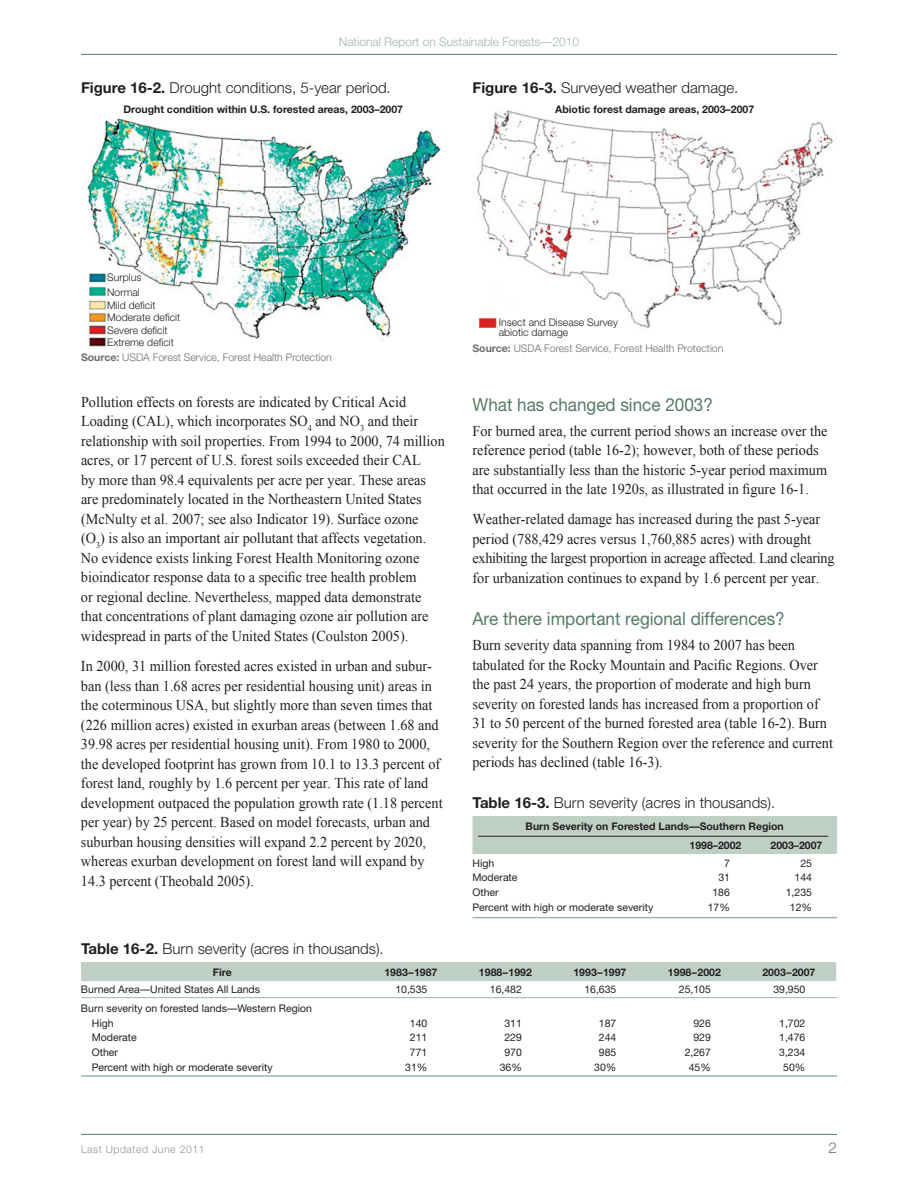
<style>
.page{position:relative;width:918px;height:1188px;background:#fff}
.page>*{position:absolute;margin:0;border:0;box-sizing:border-box;transform-origin:0 0}
.t1{font:18px "Helvetica Neue";color:#557a65;scale:.95 1}
.t2{font:15px/19.5px "Times New Roman";color:#231f20;scale:.95 1}
.t3{font:300 15px "Helvetica Neue";color:#231f20}
.t4{font:300 15px "Helvetica Neue";color:#6c6d70}
.t5{font:300 12px "Helvetica Neue";color:#9eb6a8}
.t6{font:10.5px/14.7px "Helvetica Neue";color:#231f20}
.t7{font:700 10.5px/19px "Helvetica Neue";color:#231f20}
.t8{font:300 10.5px/14px "Helvetica Neue";color:#231f20}
.t9{font:300 10.5px "Helvetica Neue";color:#6c6d70}
.t10{font:300 10.5px "Helvetica Neue";letter-spacing:.05em;color:#939598}
.s1{font-weight:700}
</style>
<div class="page">
<hr style="left:81px;top:54px;width:756px;height:1px;background:#557a65">
<hr style="left:81px;top:1134px;width:756px;height:1px;background:#557a65">
<img style="left:87px;top:118px;width:354px;height:229px">
<img style="left:476px;top:110px;width:357px;height:219px">
<div style="left:81px;top:962px;width:755px;height:19px;background:#bfcfc5"></div>
<hr style="left:81px;top:997px;width:756px;height:1px;background:#9eb6a8">
<hr style="left:81px;top:1075px;width:756px;height:2px;background:#9eb6a8">
<div style="left:472px;top:816px;width:365px;height:38px;background:#bfcfc5"></div>
<hr style="left:478px;top:836px;width:350px;height:1px;background:#231f20">
<hr style="left:472px;top:917px;width:365px;height:1px;background:#9eb6a8">
<p class="t5" style="left:339px;top:35px;width:242px">National Report on Sustainable Forests—2010</p>
<p class="t3" style="left:81px;top:78px;width:311px"><span class="s1">Figure 16-2.</span> Drought conditions, 5-year period.</p>
<p class="t7" style="left:123px;top:99px;width:281px">Drought condition within U.S. forested areas, 2003–2007</p>
<p class="t3" style="left:472px;top:78px;width:267px"><span class="s1">Figure 16-3.</span> Surveyed weather damage.</p>
<p class="t7" style="left:555px;top:99px;width:200px">Abiotic forest damage areas, 2003–2007</p>
<p class="t8" style="left:107px;top:271px;width:50px">Surplus<br>Normal<br>Mild deficit</p>
<p class="t8" style="left:107px;top:311px;width:74px;line-height:12.3px">Moderate deficit<br>Severe deficit<br>Extreme deficit</p>
<p class="t9" style="left:81px;top:350px;width:252px"><span class="s1">Source:</span> USDA Forest Service, Forest Health Protection</p>
<p class="t2" style="left:81px;top:392px;width:384px">Pollution effects on forests are indicated by Critical Acid Loading (CAL), which incorporates SO<sub>4</sub> and NO<sub>3</sub> and their relationship with soil properties. From 1994 to 2000, 74 million acres, or 17 percent of U.S. forest soils exceeded their CAL<br>by more than 98.4 equivalents per acre per year. These areas are predominately located in the Northeastern United States (McNulty et al. 2007; see also Indicator 19). Surface ozone (O<sub>3</sub>) is also an important air pollutant that affects vegetation.<br>No evidence exists linking Forest Health Monitoring ozone bioindicator response data to a specific tree health problem<br>or regional decline. Nevertheless, mapped data demonstrate that concentrations of plant damaging ozone air pollution are widespread in parts of the United States (Coulston 2005).</p>
<p class="t2" style="left:81px;top:656px;width:382px">In 2000, 31 million forested acres existed in urban and subur&shy;ban (less than 1.68 acres per residential housing unit) areas in the coterminous USA, but slightly more than seven times that (226 million acres) existed in exurban areas (between 1.68 and 39.98 acres per residential housing unit). From 1980 to 2000, the developed footprint has grown from 10.1 to 13.3 percent of forest land, roughly by 1.6 percent per year. This rate of land development outpaced the population growth rate (1.18 percent per year) by 25 percent. Based on model forecasts, urban and suburban housing densities will expand 2.2 percent by 2020, whereas exurban development on forest land will expand by 14.3 percent (Theobald 2005).</p>
<p class="t3" style="left:81px;top:940px;width:304px"><span class="s1">Table 16-2.</span> Burn severity (acres in thousands).</p>
<p class="t8" style="left:499px;top:317px;width:121px;line-height:10.5px">Insect and Disease Survey abiotic damage</p>
<p class="t9" style="left:472px;top:342px;width:252px"><span class="s1">Source:</span> USDA Forest Service, Forest Health Protection</p>
<p class="t1" style="left:472px;top:393px;width:255px">What has changed since 2003?</p>
<p class="t2" style="left:472px;top:421px;width:375px">For burned area, the current period shows an increase over the reference period (table 16-2); however, both of these periods are substantially less than the historic 5-year period maximum that occurred in the late 1920s, as illustrated in figure 16-1.</p>
<p class="t2" style="left:472px;top:509px;width:383px">Weather-related damage has increased during the past 5-year period (788,429 acres versus 1,760,885 acres) with drought exhibiting the largest proportion in acreage affected. Land clearing for urbanization continues to expand by 1.6 percent per year.</p>
<p class="t1" style="left:472px;top:608px;width:330px">Are there important regional differences?</p>
<p class="t2" style="left:472px;top:635px;width:381px">Burn severity data spanning from 1984 to 2007 has been tabulated for the Rocky Mountain and Pacific Regions. Over the past 24 years, the proportion of moderate and high burn severity on forested lands has increased from a proportion of 31 to 50 percent of the burned forested area (table 16-2). Burn severity for the Southern Region over the reference and current periods has declined (table 16-3).</p>
<p class="t3" style="left:472px;top:794px;width:304px"><span class="s1">Table 16-3.</span> Burn severity (acres in thousands).</p>
<p class="t7" style="left:690px;top:816px;width:96px;text-indent:-164px">Burn Severity on Forested Lands––Southern Region<br>1998–2002</p>
<p class="t7" style="left:771px;top:835px;width:53px">2003–2007</p>
<p class="t6" style="left:472px;top:855px;width:23px">High</p>
<p class="t6" style="left:724px;top:855px;width:7px">7</p>
<p class="t6" style="left:800px;top:855px;width:13px">25</p>
<p class="t6" style="left:472px;top:870px;width:47px">Moderate</p>
<p class="t6" style="left:718px;top:870px;width:13px">31</p>
<p class="t6" style="left:795px;top:870px;width:19px">144</p>
<p class="t6" style="left:472px;top:885px;width:28px">Other</p>
<p class="t6" style="left:712px;top:885px;width:19px">186</p>
<p class="t6" style="left:786px;top:885px;width:28px">1,235</p>
<p class="t6" style="left:472px;top:900px;width:182px">Percent with high or moderate severity</p>
<p class="t6" style="left:708px;top:900px;width:24px">17%</p>
<p class="t6" style="left:790px;top:900px;width:24px">12%</p>
<p class="t7" style="left:213px;top:962px;width:20px">Fire</p>
<p class="t7" style="left:384px;top:962px;width:55px">1983–1987</p>
<p class="t7" style="left:479px;top:962px;width:55px">1988–1992</p>
<p class="t7" style="left:573px;top:962px;width:55px">1993–1997</p>
<p class="t7" style="left:668px;top:962px;width:55px">1998–2002</p>
<p class="t7" style="left:762px;top:962px;width:55px">2003–2007</p>
<p class="t6" style="left:81px;top:982px;width:181px">Burned Area––United States All Lands</p>
<p class="t6" style="left:395px;top:982px;width:34px">10,535</p>
<p class="t6" style="left:490px;top:982px;width:34px">16,482</p>
<p class="t6" style="left:584px;top:982px;width:34px">16,635</p>
<p class="t6" style="left:679px;top:982px;width:34px">25,105</p>
<p class="t6" style="left:773px;top:982px;width:34px">39,950</p>
<p class="t6" style="left:92px;top:1001px;width:222px;text-indent:-11px">Burn severity on forested lands––Western Region<br>High</p>
<p class="t6" style="left:410px;top:1015px;width:19px">140</p>
<p class="t6" style="left:504px;top:1015px;width:19px">311</p>
<p class="t6" style="left:599px;top:1015px;width:19px">187</p>
<p class="t6" style="left:693px;top:1015px;width:19px">926</p>
<p class="t6" style="left:779px;top:1015px;width:28px">1,702</p>
<p class="t6" style="left:92px;top:1030px;width:47px">Moderate</p>
<p class="t6" style="left:410px;top:1030px;width:19px">211</p>
<p class="t6" style="left:504px;top:1030px;width:19px">229</p>
<p class="t6" style="left:599px;top:1030px;width:19px">244</p>
<p class="t6" style="left:693px;top:1030px;width:19px">929</p>
<p class="t6" style="left:779px;top:1030px;width:28px">1,476</p>
<p class="t6" style="left:92px;top:1045px;width:28px">Other</p>
<p class="t6" style="left:410px;top:1045px;width:19px">771</p>
<p class="t6" style="left:504px;top:1045px;width:19px">970</p>
<p class="t6" style="left:599px;top:1045px;width:19px">985</p>
<p class="t6" style="left:685px;top:1045px;width:28px">2,267</p>
<p class="t6" style="left:779px;top:1045px;width:28px">3,234</p>
<p class="t6" style="left:92px;top:1060px;width:182px">Percent with high or moderate severity</p>
<p class="t6" style="left:405px;top:1060px;width:24px">31%</p>
<p class="t6" style="left:500px;top:1060px;width:24px">36%</p>
<p class="t6" style="left:594px;top:1060px;width:24px">30%</p>
<p class="t6" style="left:689px;top:1060px;width:24px">45%</p>
<p class="t6" style="left:783px;top:1060px;width:24px">50%</p>
<p class="t10" style="left:81px;top:1142px;width:125px">Last Updated June 2011</p>
<p class="t4" style="left:829px;top:1138px;width:10px">2</p>
</div>
